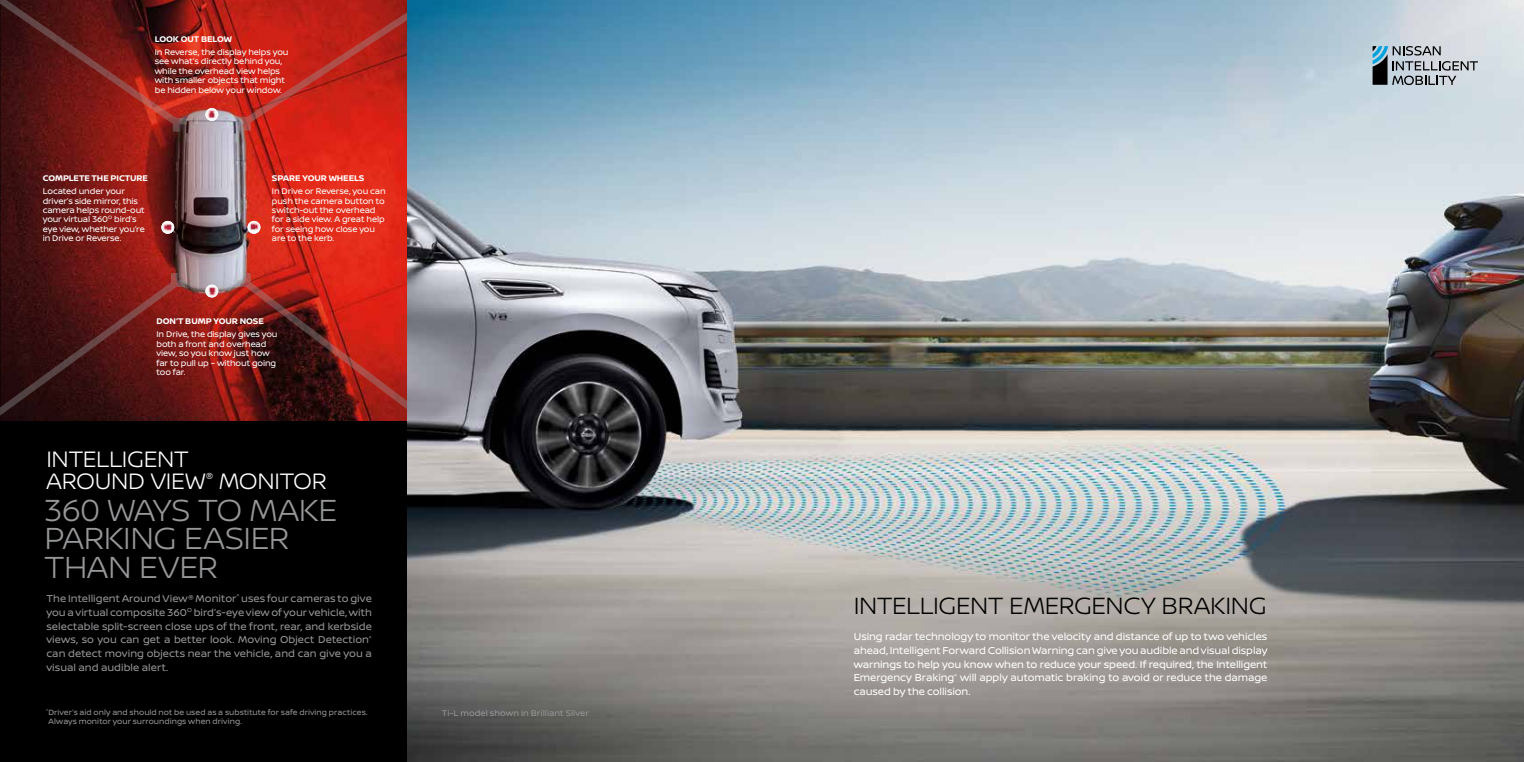
<style>
.page{position:relative;width:1524px;height:762px;background:#fff}
.page>*{position:absolute;margin:0;border:0;box-sizing:border-box;transform-origin:0 0}
.t1{font:300 32.5px/28.5px "Nissan Brand";letter-spacing:-.015em;color:#969799}
.t2{font:300 25px "Nissan Brand";letter-spacing:-.015em;color:#000}
.t3{font:300 23.75px/22.5px "Nissan Brand";letter-spacing:-.01em;color:#fff}
.t4{font:10.62px/13.8px "Nissan Brand";letter-spacing:-.01em;color:#fff;text-align:justify}
.t5{font:10.62px/13.8px "Nissan Brand";color:#969799;text-align:justify}
.t6{font:8.75px/9.4px "Nissan Brand";letter-spacing:-.01em;color:#fff}
.t7{font:700 8.75px "Nissan Brand";letter-spacing:-.01em;color:#fff}
.t8{font:8.75px "Nissan Brand";letter-spacing:.01em;color:#969799}
.t9{font:8.12px/8.8px "Nissan Brand";letter-spacing:.005em;color:#969799}
</style>
<div class="page">
<div style="left:0;top:0;width:442px;height:762px;background:#000"></div>
<img style="left:59px;top:0;width:348px;height:421px">
<img style="left:0;top:133px;width:59px;height:139px">
<svg style="left:236px;top:0;width:171px;height:132px;background:#c22319"></svg>
<svg style="left:236px;top:272px;width:171px;height:149px;background:#861b15"></svg>
<svg style="left:0;top:272px;width:186px;height:149px;background:#4d1414"></svg>
<svg style="left:0;top:0;width:188px;height:133px;background:#671816"></svg>
<svg style="left:161px;top:221px;width:13px;height:13px"></svg>
<svg style="left:248px;top:221px;width:12px;height:13px"></svg>
<svg style="left:205px;top:285px;width:13px;height:12px"></svg>
<svg style="left:205px;top:108px;width:13px;height:13px"></svg>
<img style="left:407px;top:0;width:1117px;height:762px">
<svg style="left:1372px;top:46px;width:106px;height:39px;background:#97a1a9"></svg>
<p class="t7" style="left:155px;top:33px;width:79px">LOOK OUT BELOW</p>
<p class="t6" style="left:155px;top:47px;width:135px">In Reverse, the display helps you see what’s directly behind you, while the overhead view helps with smaller objects that might be hidden below your window.</p>
<p class="t7" style="left:43px;top:172px;width:107px">COMPLETE THE PICTURE</p>
<p class="t6" style="left:43px;top:186px;width:104px">Located under your driver’s side mirror, this camera helps round-out your virtual 360<sup>O</sup> bird’s eye view, whether you’re in Drive or Reverse.</p>
<p class="t7" style="left:272px;top:172px;width:94px">SPARE YOUR WHEELS</p>
<p class="t6" style="left:272px;top:186px;width:115px">In Drive or Reverse, you can push the camera button to switch-out the overhead for a side view. A great help for seeing how close you are to the kerb.</p>
<p class="t7" style="left:156px;top:315px;width:109px">DON’T BUMP YOUR NOSE</p>
<p class="t6" style="left:156px;top:329px;width:123px">In Drive, the display gives you both a front and overhead view, so you know just how far to pull up – without going too far.</p>
<h3 class="t3" style="left:46px;top:447px;width:282px">INTELLIGENT<br>AROUND VIEW<sup>®</sup> MONITOR</h3>
<h1 class="t1" style="left:45px;top:494px;width:295px">360 WAYS TO MAKE<br>PARKING EASIER<br>THAN EVER</h1>
<p class="t5" style="left:46px;top:591px;width:327px">The Intelligent Around View® Monitor<sup>^</sup> uses four cameras to give you a virtual composite 360<sup>O</sup> bird’s-eye view of your vehicle, with selectable split-screen close ups of the front, rear, and kerbside views, so you can get a better look. Moving Object Detection<sup>^ </sup>can detect moving objects near the vehicle, and can give you a visual and audible alert.</p>
<p class="t9" style="left:49px;top:708px;width:320px;text-indent:-3px"><sup>^</sup>Driver’s aid only and should not be used as a substitute for safe driving practices.<br>Always monitor your surroundings when driving.</p>
<p class="t8" style="left:442px;top:706px;width:149px">Ti-L model shown in Brilliant Silver</p>
<h2 class="t2" style="left:854px;top:587px;width:414px">INTELLIGENT EMERGENCY BRAKING</h2>
<p class="t4" style="left:854px;top:629px;width:415px">Using radar technology to monitor the velocity and distance of up to two vehicles ahead, Intelligent Forward Collision Warning can give you audible and visual display warnings to help you know when to reduce your speed. If required, the Intelligent Emergency Braking<sup>^</sup> will apply automatic braking to avoid or reduce the damage caused by the collision.</p>
</div>
